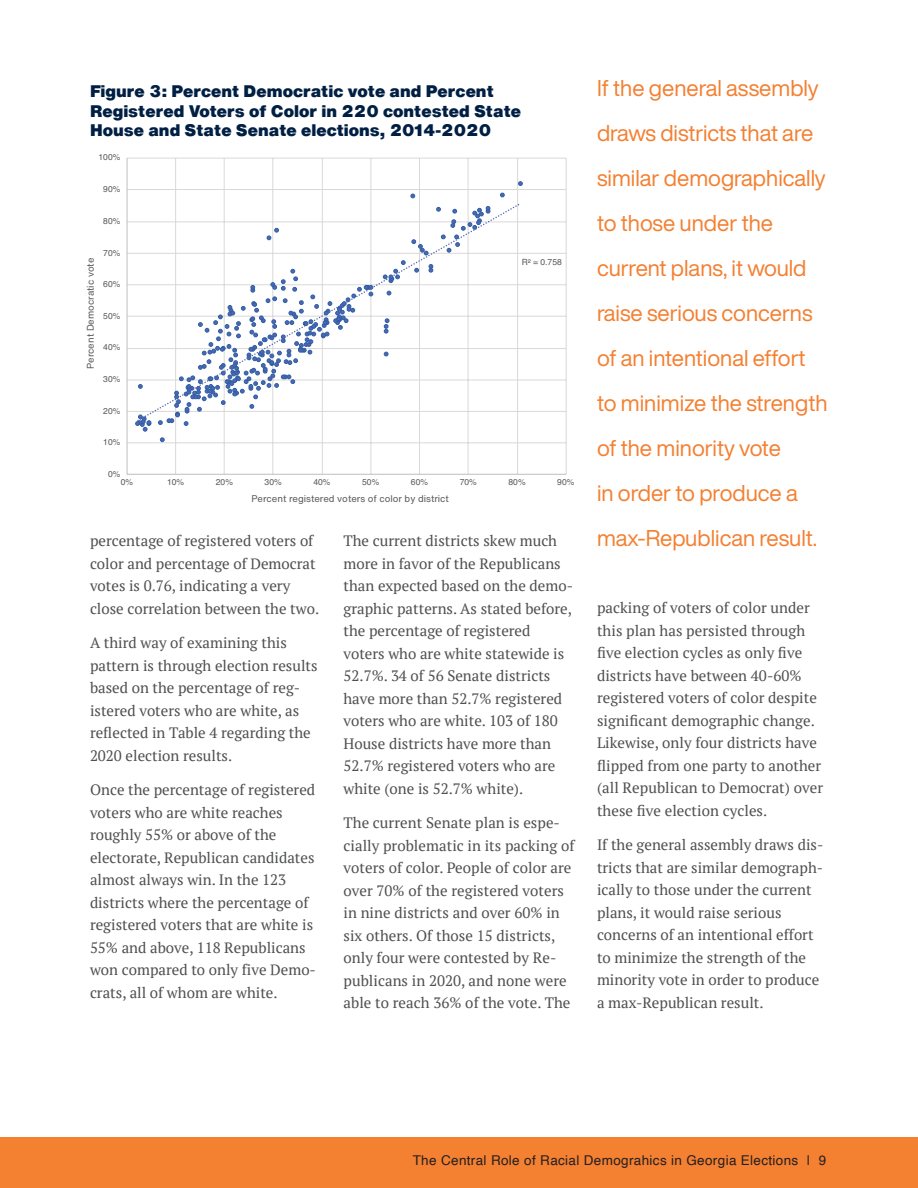
<style>
.page{position:relative;width:918px;height:1188px;background:#fff}
.page>*{position:absolute;margin:0;border:0;box-sizing:border-box;transform-origin:0 0}
.pull_quote_2{font:22.5px/45px "Helvetica Now Display";color:#f48032}
.subhead_B{font:900 16.5px/19.5px "Helvetica Now Text";color:#001f43}
.body_text{font:15px/22.5px "PT Serif";color:#4e4f50}
.t1{font:13.5px "Helvetica";letter-spacing:.025em;color:#231f20}
.t2{font:9.6px "Helvetica Now Text";color:#595959}
.t3{font:9.45px "Helvetica Now Text";color:#595959}
.t4{font:8.55px "Helvetica";color:#595959}
</style>
<div class="page">
<div style="left:0;top:1138px;width:918px;height:50px;background:#f48032"></div>
<hr style="left:127px;top:442px;width:439px;height:1px;background:#dad9d8">
<hr style="left:127px;top:411px;width:439px;height:1px;background:#dad9d8">
<hr style="left:127px;top:380px;width:439px;height:1px;background:#dad9d8">
<hr style="left:127px;top:348px;width:439px;height:1px;background:#dad9d8">
<hr style="left:127px;top:316px;width:439px;height:1px;background:#dad9d8">
<hr style="left:127px;top:284px;width:439px;height:1px;background:#dad9d8">
<hr style="left:127px;top:253px;width:439px;height:1px;background:#dad9d8">
<hr style="left:127px;top:222px;width:439px;height:1px;background:#dad9d8">
<hr style="left:127px;top:189px;width:439px;height:1px;background:#dad9d8">
<hr style="left:127px;top:158px;width:439px;height:1px;background:#dad9d8">
<hr style="left:175px;top:158px;width:1px;height:316px;background:#dad9d8">
<hr style="left:224px;top:158px;width:1px;height:316px;background:#dad9d8">
<hr style="left:272px;top:158px;width:1px;height:316px;background:#dad9d8">
<hr style="left:322px;top:158px;width:1px;height:316px;background:#dad9d8">
<hr style="left:371px;top:158px;width:1px;height:316px;background:#dad9d8">
<hr style="left:419px;top:158px;width:1px;height:316px;background:#dad9d8">
<hr style="left:468px;top:158px;width:1px;height:316px;background:#dad9d8">
<hr style="left:517px;top:158px;width:1px;height:316px;background:#dad9d8">
<hr style="left:566px;top:158px;width:1px;height:316px;background:#dad9d8">
<hr style="left:127px;top:158px;width:1px;height:316px;background:#bfbebe">
<hr style="left:127px;top:474px;width:439px;height:1px;background:#bfbebe">
<svg style="left:518px;top:181px;width:5px;height:5px"></svg>
<svg style="left:500px;top:193px;width:5px;height:4px"></svg>
<svg style="left:411px;top:194px;width:4px;height:4px"></svg>
<svg style="left:160px;top:437px;width:5px;height:5px"></svg>
<svg style="left:135px;top:421px;width:16px;height:11px"></svg>
<svg style="left:137px;top:204px;width:382px;height:217px"></svg>
<svg style="left:528px;top:259px;width:3px;height:4px"></svg>
<p class="subhead_B" style="left:90px;top:81px;width:433px">Figure 3: Percent Democratic vote and Percent<br>Registered Voters of Color in 220 contested State<br>House and State Senate elections, 2014-2020</p>
<p class="t4" style="left:98px;top:151px;width:23px">100%</p>
<p class="t4" style="left:103px;top:182px;width:19px">90%</p>
<p class="t4" style="left:103px;top:215px;width:19px">80%</p>
<p class="t2" style="left:83px;top:369px;width:113px;rotate:-90deg">Percent Democratic vote</p>
<p class="t4" style="left:103px;top:246px;width:19px">70%</p>
<p class="t4" style="left:103px;top:278px;width:19px">60%</p>
<p class="t4" style="left:103px;top:309px;width:19px">50%</p>
<p class="t4" style="left:103px;top:340px;width:19px">40%</p>
<p class="t4" style="left:103px;top:373px;width:19px">30%</p>
<p class="t4" style="left:103px;top:404px;width:19px">20%</p>
<p class="t4" style="left:103px;top:436px;width:19px">10%</p>
<p class="t4" style="left:522px;top:256px;width:42px">R = 0.758</p>
<p class="t4" style="left:108px;top:467px;width:14px">0%</p>
<p class="t4" style="left:121px;top:476px;width:14px">0%</p>
<p class="t4" style="left:167px;top:476px;width:19px">10%</p>
<p class="t4" style="left:216px;top:476px;width:19px">20%</p>
<p class="t4" style="left:265px;top:476px;width:19px">30%</p>
<p class="t4" style="left:313px;top:476px;width:19px">40%</p>
<p class="t4" style="left:362px;top:476px;width:19px">50%</p>
<p class="t4" style="left:411px;top:476px;width:19px">60%</p>
<p class="t4" style="left:460px;top:476px;width:19px">70%</p>
<p class="t4" style="left:509px;top:476px;width:19px">80%</p>
<p class="t4" style="left:557px;top:476px;width:19px">90%</p>
<p class="t3" style="left:251px;top:492px;width:199px">Percent registered voters of color by district</p>
<p class="body_text" style="left:90px;top:529px;width:231px">percentage of registered voters of color and percentage of Democrat votes is 0.76, indicating a very close correlation between the two.</p>
<p class="body_text" style="left:90px;top:631px;width:229px">A third way of examining this pattern is through election results based on the percentage of reg&shy;istered voters who are white, as reflected in Table 4 regarding the<br>2020 election results.</p>
<p class="body_text" style="left:90px;top:778px;width:228px">Once the percentage of registered voters who are white reaches roughly 55% or above of the electorate, Republican candidates almost always win. In the 123 districts where the percentage of registered voters that are white is<br>55% and above, 118 Republicans won compared to only five Demo&shy;crats, all of whom are white.</p>
<p class="body_text" style="left:343px;top:529px;width:231px">The current districts skew much more in favor of the Republicans than expected based on the demo&shy;graphic patterns. As stated before, the percentage of registered voters who are white statewide is<br>52.7%. 34 of 56 Senate districts have more than 52.7% registered voters who are white. 103 of 180<br>House districts have more than<br>52.7% registered voters who are white (one is 52.7% white).</p>
<p class="body_text" style="left:343px;top:811px;width:233px">The current Senate plan is espe&shy;cially problematic in its packing of voters of color. People of color are over 70% of the registered voters in nine districts and over 60% in six others. Of those 15 districts, only four were contested by Re&shy;publicans in 2020, and none were able to reach 36% of the vote. The</p>
<p class="pull_quote_2" style="left:597px;top:66px;width:232px">If the general assembly draws districts that are similar demographically to those under the current plans, it would raise serious concerns of an intentional effort to minimize the strength of the minority vote<br>in order to produce a max-Republican result.</p>
<p class="body_text" style="left:597px;top:596px;width:228px">packing of voters of color under this plan has persisted through five election cycles as only five districts have between 40-60% registered voters of color despite significant demographic change.<br>Likewise, only four districts have flipped from one party to another (all Republican to Democrat) over these five election cycles.</p>
<p class="body_text" style="left:597px;top:833px;width:228px">If the general assembly draws dis&shy;tricts that are similar demograph&shy;ically to those under the current plans, it would raise serious concerns of an intentional effort to minimize the strength of the minority vote in order to produce a max-Republican result.</p>
<p class="t1" style="left:413px;top:1150px;width:415px">The Central Role of Racial Demograhics in Georgia Elections | 9</p>
</div>
